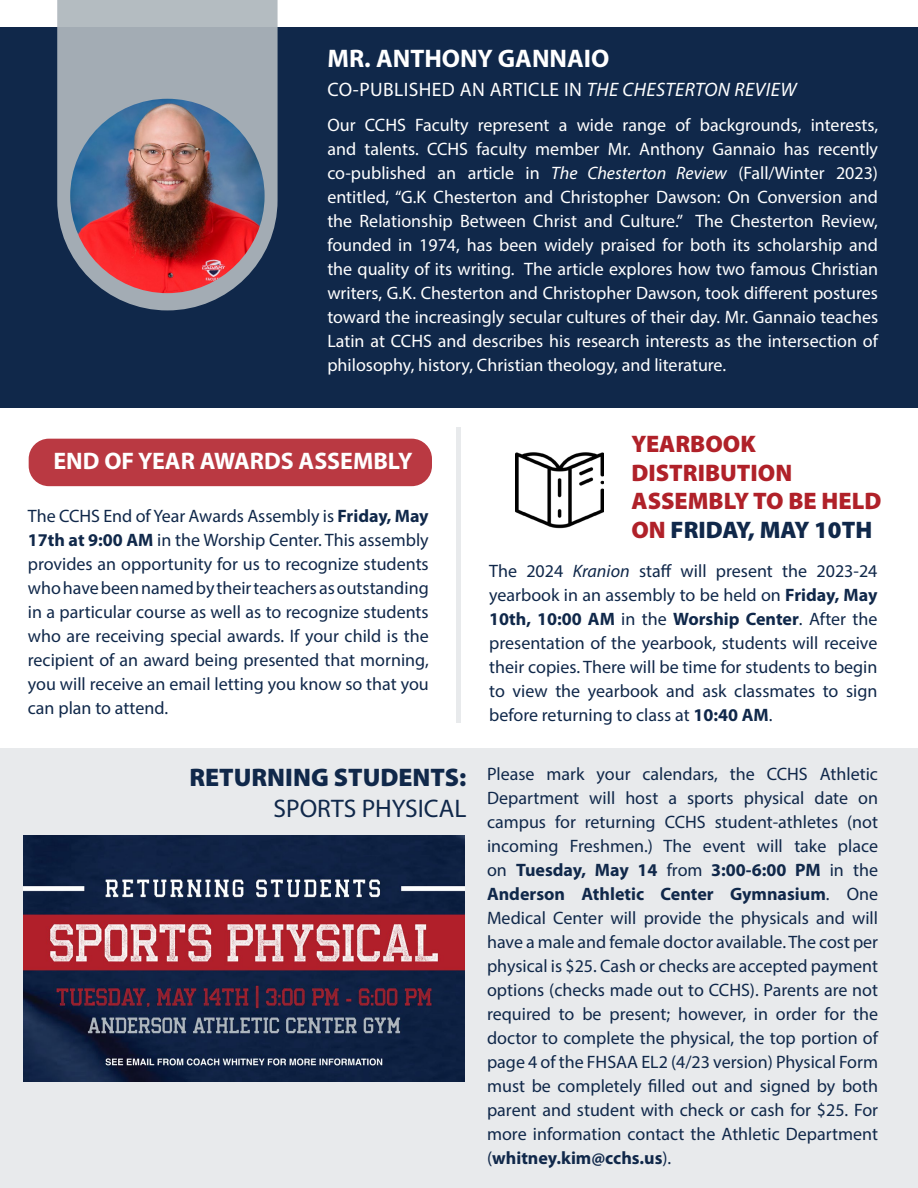
<style>
.page{position:relative;width:918px;height:1188px;background:#fff}
.page>*{position:absolute;margin:0;border:0;box-sizing:border-box;transform-origin:0 0}
.t1{font:900 25.5px "Myriad Pro";color:#10284a}
.t2{font:700 25.5px "Myriad Pro";color:#fff}
.t3{font:25.5px "Myriad Pro";color:#10284a}
.t4{font:900 24px/28.8px "Myriad Pro";color:#b02129}
.t5{font:700 24px "Myriad Pro";color:#fff}
.t6{font:19.5px "Myriad Pro";letter-spacing:.02em;color:#fff}
.t7{font:18px/24px "Myriad Pro";color:#10284a;text-align:justify}
.t8{font:18px/24px "Myriad Pro";color:#fff;text-align:justify}
.s1{font-style:italic}
.s2{font-weight:700}
.s3{color:#10284a}
</style>
<div class="page">
<div style="left:0;top:748px;width:918px;height:440px;background:#e8eaec"></div>
<div style="left:0;top:27px;width:918px;height:380px;background:#10284a"></div>
<svg style="left:57px;top:0;width:221px;height:310px;background:#919ca7"></svg>
<img style="left:70px;top:99px;width:195px;height:194px;border-radius:97px">
<div style="left:29px;top:439px;width:403px;height:47px;background:#ba3942;border-radius:20px"></div>
<img style="left:23px;top:836px;width:442px;height:245px">
<img style="left:516px;top:452px;width:87px;height:77px">
<hr style="left:457px;top:428px;width:4px;height:295px;background:#e8eaec">
<h1 class="t2" style="left:328px;top:42px;width:283px">MR. ANTHONY GANNAIO</h1>
<p class="t6" style="left:328px;top:77px;width:470px">CO-PUBLISHED AN ARTICLE IN <span class="s1">THE CHESTERTON REVIEW</span></p>
<p class="t8" style="left:327px;top:112px;width:552px">Our CCHS Faculty represent a wide range of backgrounds, interests, and talents. CCHS faculty member Mr. Anthony Gannaio has recently co-published an article in <span class="s1">The Chesterton Review</span> (Fall/Winter 2023) entitled, “G.K Chesterton and Christopher Dawson: On Conversion and the Relationship Between Christ and Culture.” The Chesterton Review, founded in 1974, has been widely praised for both its scholarship and the quality of its writing. The article explores how two famous Christian writers, G.K. Chesterton and Christopher Dawson, took different postures toward the increasingly secular cultures of their day. Mr. Gannaio teaches Latin at CCHS and describes his research interests as the intersection of philosophy, history, Christian theology, and literature.</p>
<h2 class="t5" style="left:53px;top:446px;width:361px">END OF YEAR AWARDS ASSEMBLY</h2>
<p class="t7" style="left:28px;top:504px;width:402px">The CCHS End of Year Awards Assembly is <span class="s2">Friday, May 17th at 9:00 AM</span> in the Worship Center. This assembly provides an opportunity for us to recognize students who have been named by their teachers as outstanding in a particular course as well as to recognize students who are receiving special awards. If your child is the recipient of an award being presented that morning, you will receive an email letting you know so that you can plan to attend.</p>
<h1 class="t1" style="left:189px;top:761px;width:278px">RETURNING STUDENTS:</h1>
<h1 class="t3" style="left:274px;top:793px;width:194px">SPORTS PHYSICAL</h1>
<h2 class="t4" style="left:631px;top:428px;width:251px">YEARBOOK<br>DISTRIBUTION<br>ASSEMBLY TO BE HELD<br>ON <span class="s3">FRIDAY, MAY 10TH</span></h2>
<p class="t7" style="left:489px;top:559px;width:390px">The 2024 <span class="s1">Kranion</span> staff will present the 2023-24 yearbook in an assembly to be held on <span class="s2">Friday, May 10th, 10:00 AM</span> in the <span class="s2">Worship Center</span>. After the presentation of the yearbook, students will receive their copies. There will be time for students to begin to view the yearbook and ask classmates to sign before returning to class at <span class="s2">10:40 AM</span>.</p>
<p class="t7" style="left:487px;top:762px;width:393px">Please mark your calendars, the CCHS Athletic Department will host a sports physical date on campus for returning CCHS student-athletes (not incoming Freshmen.) The event will take place on <span class="s2">Tuesday, May 14</span> from <span class="s2">3:00-6:00 PM</span> in the <span class="s2">Anderson Athletic Center Gymnasium</span>. One Medical Center will provide the physicals and will have a male and female doctor available. The cost per physical is $25. Cash or checks are accepted payment options (checks made out to CCHS). Parents are not required to be present; however, in order for the doctor to complete the physical, the top portion of page 4 of the FHSAA EL2 (4/23 version) Physical Form must be completely filled out and signed by both parent and student with check or cash for $25. For more information contact the Athletic Department (<span class="s2">whitney.kim@cchs.us</span>).</p>
</div>
